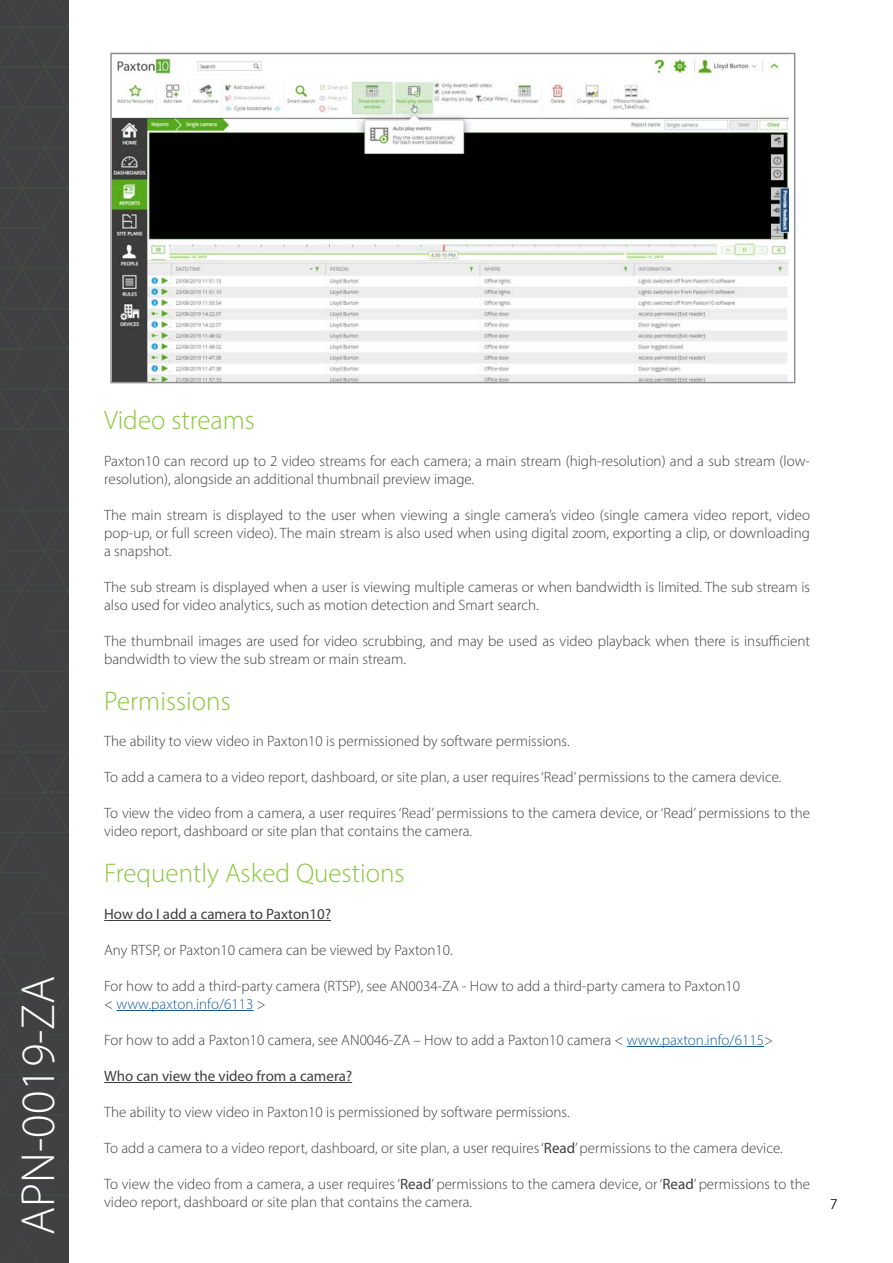
<style>
.page{position:relative;width:893px;height:1263px;background:#fff}
.page>*{position:absolute;margin:0;border:0;box-sizing:border-box;transform-origin:0 0}
.t1{font:300 48px "Myriad Pro";color:#fff}
.t2{font:300 27px "Myriad Pro";color:#8bc63e}
.t3{font:300 15px/18px "Myriad Pro";color:#3e3e3f}
.t4{font:15px "Myriad Pro";color:#3e3e3f}
.t5{font:300 15px "Myriad Pro";color:#175d9e}
.t6{font:300 15px "Myriad Pro";color:#231f20}
.s1{color:#3e3e3f}
.s2{color:#175d9e}
.s3{font-weight:400}
</style>
<div class="page">
<div style="left:0;top:0;width:69px;height:1263px;background:#414042"></div>
<svg style="left:7px;top:1235px;width:31px;height:28px"></svg>
<svg style="left:0;top:0;width:68px;height:1196px"></svg>
<img style="left:113px;top:56px;width:675px;height:324px">
<div style="left:110px;top:53px;width:685px;height:330px;border:2px solid #8f9194"></div>
<hr style="left:104px;top:920px;width:227px;height:1px;background:#3e3e3f">
<hr style="left:116px;top:1010px;width:138px;height:1px;background:#175d9e">
<hr style="left:627px;top:1046px;width:137px;height:1px;background:#175d9e">
<hr style="left:104px;top:1082px;width:248px;height:1px;background:#3e3e3f">
<h1 class="t1" style="left:9px;top:1235px;width:260px;rotate:-90deg">APN-0019-ZA</h1>
<p class="t2" style="left:104px;top:404px;width:152px">Video streams</p>
<p class="t3" style="left:104px;top:452px;width:707px">Paxton10 can record up to 2 video streams for each camera; a main stream (high-resolution) and a sub stream (low&shy;resolution), alongside an additional thumbnail preview image.</p>
<p class="t3" style="left:104px;top:506px;width:707px;text-align:justify">The main stream is displayed to the user when viewing a single camera’s video (single camera video report, video pop-up, or full screen video). The main stream is also used when using digital zoom, exporting a clip, or downloading a snapshot.</p>
<p class="t3" style="left:104px;top:578px;width:707px">The sub stream is displayed when a user is viewing multiple cameras or when bandwidth is limited. The sub stream is also used for video analytics, such as motion detection and Smart search.</p>
<p class="t3" style="left:104px;top:632px;width:707px">The thumbnail images are used for video scrubbing, and may be used as video playback when there is insufficient bandwidth to view the sub stream or main stream.</p>
<p class="t2" style="left:104px;top:684px;width:128px">Permissions</p>
<p class="t3" style="left:104px;top:732px;width:467px">The ability to view video in Paxton10 is permissioned by software permissions.</p>
<p class="t3" style="left:104px;top:768px;width:679px">To add a camera to a video report, dashboard, or site plan, a user requires ‘Read’ permissions to the camera device.</p>
<p class="t3" style="left:104px;top:804px;width:707px">To view the video from a camera, a user requires ‘Read’ permissions to the camera device, or ‘Read’ permissions to the video report, dashboard or site plan that contains the camera.</p>
<p class="t2" style="left:104px;top:857px;width:302px">Frequently Asked Questions</p>
<p class="t4" style="left:104px;top:905px;width:228px">How do I add a camera to Paxton10?</p>
<p class="t3" style="left:104px;top:941px;width:350px">Any RTSP, or Paxton10 camera can be viewed by Paxton10.</p>
<p class="t3" style="left:104px;top:977px;width:637px">For how to add a third-party camera (RTSP), see AN0034-ZA - How to add a third-party camera to Paxton10</p>
<p class="t5" style="left:104px;top:995px;width:163px"><span class="s1">&lt;</span> www.paxton.info/6113 <span class="s1">&gt;</span></p>
<p class="t3" style="left:104px;top:1031px;width:670px">For how to add a Paxton10 camera, see AN0046-ZA – How to add a Paxton10 camera &lt; <span class="s2">www.paxton.info/6115</span>&gt;</p>
<p class="t4" style="left:104px;top:1067px;width:249px">Who can view the video from a camera?</p>
<p class="t3" style="left:104px;top:1103px;width:467px">The ability to view video in Paxton10 is permissioned by software permissions.</p>
<p class="t3" style="left:104px;top:1139px;width:680px">To add a camera to a video report, dashboard, or site plan, a user requires ‘<span class="s3">Read</span>’ permissions to the camera device.</p>
<p class="t3" style="left:104px;top:1175px;width:707px">To view the video from a camera, a user requires ‘<span class="s3">Read</span>’ permissions to the camera device, or ‘<span class="s3">Read</span>’ permissions to the video report, dashboard or site plan that contains the camera.</p>
<p class="t6" style="left:830px;top:1195px;width:9px">7</p>
</div>
